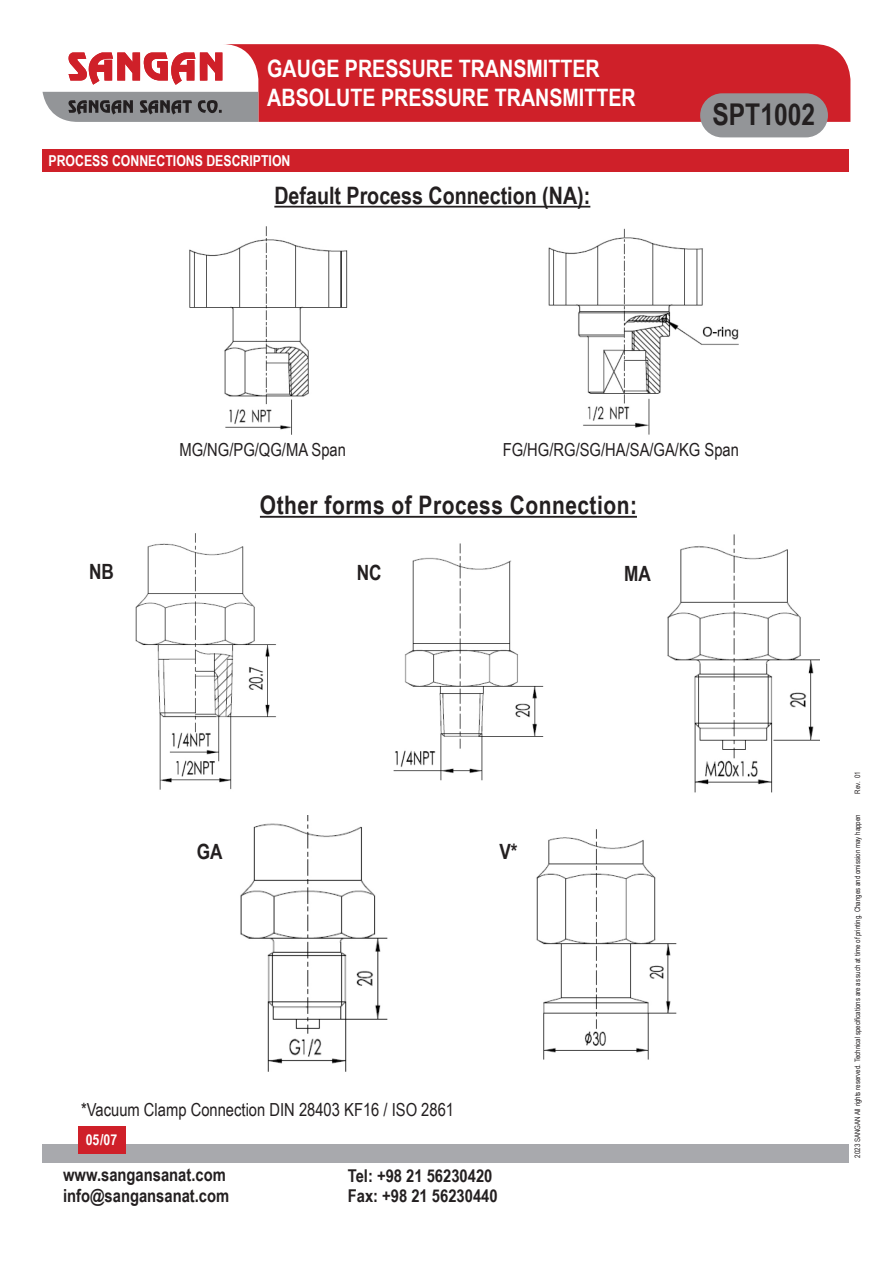
<style>
.page{position:relative;width:893px;height:1263px;background:#fff}
.page>*{position:absolute;margin:0;border:0;box-sizing:border-box;transform-origin:0 0}
.t1{font:700 30px "Arial Narrow";color:#231f20}
.t2{font:700 25.5px "Arial Narrow";letter-spacing:.02em;color:#231f20}
.t3{font:700 24px/28.8px "Arial Narrow";color:#fff}
.t4{font:700 24px "Arial Narrow";color:#231f20}
.t5{font:700 21px "Arial Narrow";color:#231f20}
.t6{font:18px "Arial Narrow";color:#231f20}
.t7{font:700 18px/21px "Arial Narrow";color:#231f20}
.t8{font:700 17.7px/19.5px "Arial Narrow";color:#231f20}
.t9{font:700 15px "Arial Narrow";color:#fff}
.t10{font:7.5px "Arial Narrow";color:#231f20}
</style>
<div class="page">
<div style="left:222px;top:44px;width:628px;height:78px;background:#cf2029"></div>
<svg style="left:68px;top:52px;width:154px;height:33px"></svg>
<div style="left:700px;top:93px;width:128px;height:44px;background:#939598;border-radius:22px"></div>
<div style="left:43px;top:1144px;width:806px;height:18px;background:#a8a9ad"></div>
<svg style="left:43px;top:92px;width:215px;height:30px;background:#848587"></svg>
<div style="left:78px;top:1127px;width:48px;height:27px;background:#cf2029"></div>
<div style="left:43px;top:149px;width:806px;height:22px;background:#cf2029"></div>
<hr style="left:274px;top:206px;width:316px;height:2px;background:#231f20">
<img style="left:548px;top:228px;width:191px;height:207px">
<img style="left:189px;top:226px;width:159px;height:209px">
<hr style="left:260px;top:516px;width:377px;height:2px;background:#231f20">
<img style="left:135px;top:533px;width:141px;height:257px">
<img style="left:240px;top:815px;width:148px;height:257px">
<img style="left:536px;top:829px;width:141px;height:231px">
<img style="left:667px;top:534px;width:153px;height:259px">
<img style="left:393px;top:543px;width:151px;height:238px">
<h3 class="t3" style="left:267px;top:53px;width:370px">GAUGE PRESSURE TRANSMITTER<br>ABSOLUTE PRESSURE TRANSMITTER</h3>
<p class="t9" style="left:49px;top:149px;width:243px">PROCESS CONNECTIONS DESCRIPTION</p>
<p class="t4" style="left:274px;top:177px;width:317px">Default Process Connection (NA):</p>
<h1 class="t1" style="left:712px;top:92px;width:104px">SPT1002</h1>
<p class="t6" style="left:179px;top:437px;width:168px">MG/NG/PG/QG/MA Span</p>
<p class="t6" style="left:503px;top:437px;width:238px">FG/HG/RG/SG/HA/SA/GA/KG Span</p>
<p class="t2" style="left:260px;top:486px;width:379px">Other forms of Process Connection:</p>
<p class="t5" style="left:89px;top:556px;width:26px">NB</p>
<p class="t5" style="left:624px;top:558px;width:28px">MA</p>
<p class="t5" style="left:357px;top:556px;width:26px">NC</p>
<p class="t5" style="left:197px;top:836px;width:27px">GA</p>
<p class="t5" style="left:499px;top:836px;width:20px">V*</p>
<p class="t6" style="left:81px;top:1096px;width:375px">*Vacuum Clamp Connection DIN 28403 KF16 / ISO 2861</p>
<h3 class="t9" style="left:86px;top:1128px;width:33px">05/07</h3>
<h3 class="t7" style="left:63px;top:1163px;width:168px">www.sangansanat.com info@sangansanat.com</h3>
<h3 class="t8" style="left:348px;top:1165px;width:151px">Tel: +98 21 56230420<br>Fax: +98 21 56230440</h3>
<p class="t10" style="left:852px;top:794px;width:24px;rotate:-90deg">Rev. 01</p>
<p class="t10" style="left:852px;top:1158px;width:345px;rotate:-90deg">2023 SANGAN All rights reserved. Technical specifications are as such at time of printing. Changes and omission may happen</p>
</div>
